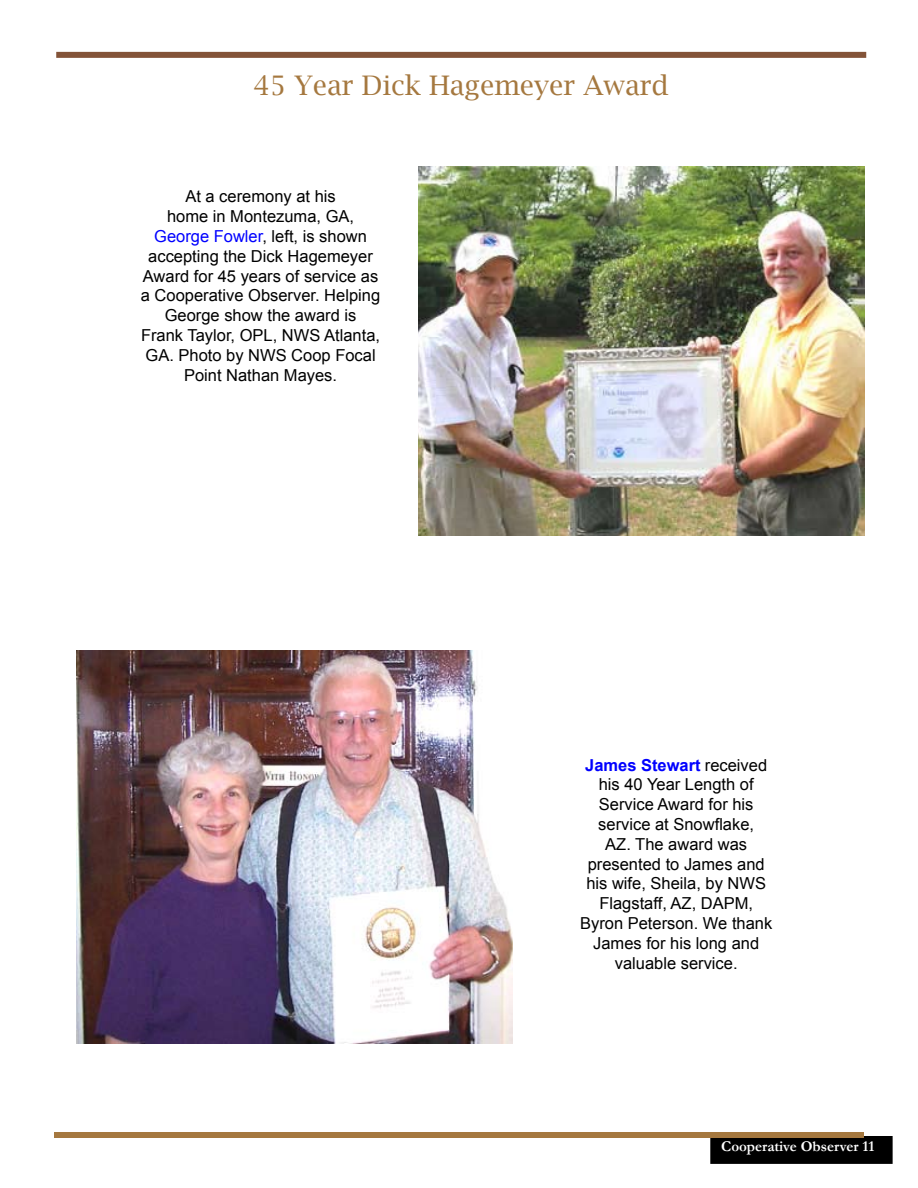
<style>
.page{position:relative;width:918px;height:1188px;background:#fff}
.page>*{position:absolute;margin:0;border:0;box-sizing:border-box;transform-origin:0 0}
.t1{font:27px "Lucida Bright";color:#a5783f}
.t2{font:16.5px/19.8px "Arial";color:#000;text-align:center}
.t3{font:700 15px "Garamond";color:#fff}
.s1{color:#00f}
.s2{font-weight:700;color:#00f}
</style>
<div class="page">
<div style="left:711px;top:1137px;width:181px;height:26px;background:#000"></div>
<div style="left:710px;top:1136px;width:183px;height:28px;border:2px solid #000"></div>
<div style="left:54px;top:1132px;width:810px;height:6px;background:#a5783f"></div>
<div style="left:56px;top:52px;width:810px;height:6px;background:#835338"></div>
<img style="left:418px;top:167px;width:446px;height:369px">
<img style="left:76px;top:650px;width:437px;height:394px">
<h1 class="t1" style="left:254px;top:70px;width:417px">45 Year Dick Hagemeyer Award</h1>
<p class="t2" style="left:141px;top:187px;width:241px">At a ceremony at his<br>home in Montezuma, GA,<br><span class="s1">George Fowler</span>, left, is shown accepting the Dick Hagemeyer<br>Award for 45 years of service as a Cooperative Observer. Helping<br>George show the award is<br>Frank Taylor, OPL, NWS Atlanta,<br>GA. Photo by NWS Coop Focal<br>Point Nathan Mayes.</p>
<p class="t2" style="left:580px;top:755px;width:194px"><span class="s2">James Stewart</span> received his 40 Year Length of<br>Service Award for his service at Snowflake,<br>AZ. The award was presented to James and his wife, Sheila, by NWS<br>Flagstaff, AZ, DAPM,<br>Byron Peterson. We thank<br>James for his long and valuable service.</p>
<p class="t3" style="left:721px;top:1136px;width:155px">Cooperative Observer 11</p>
</div>
